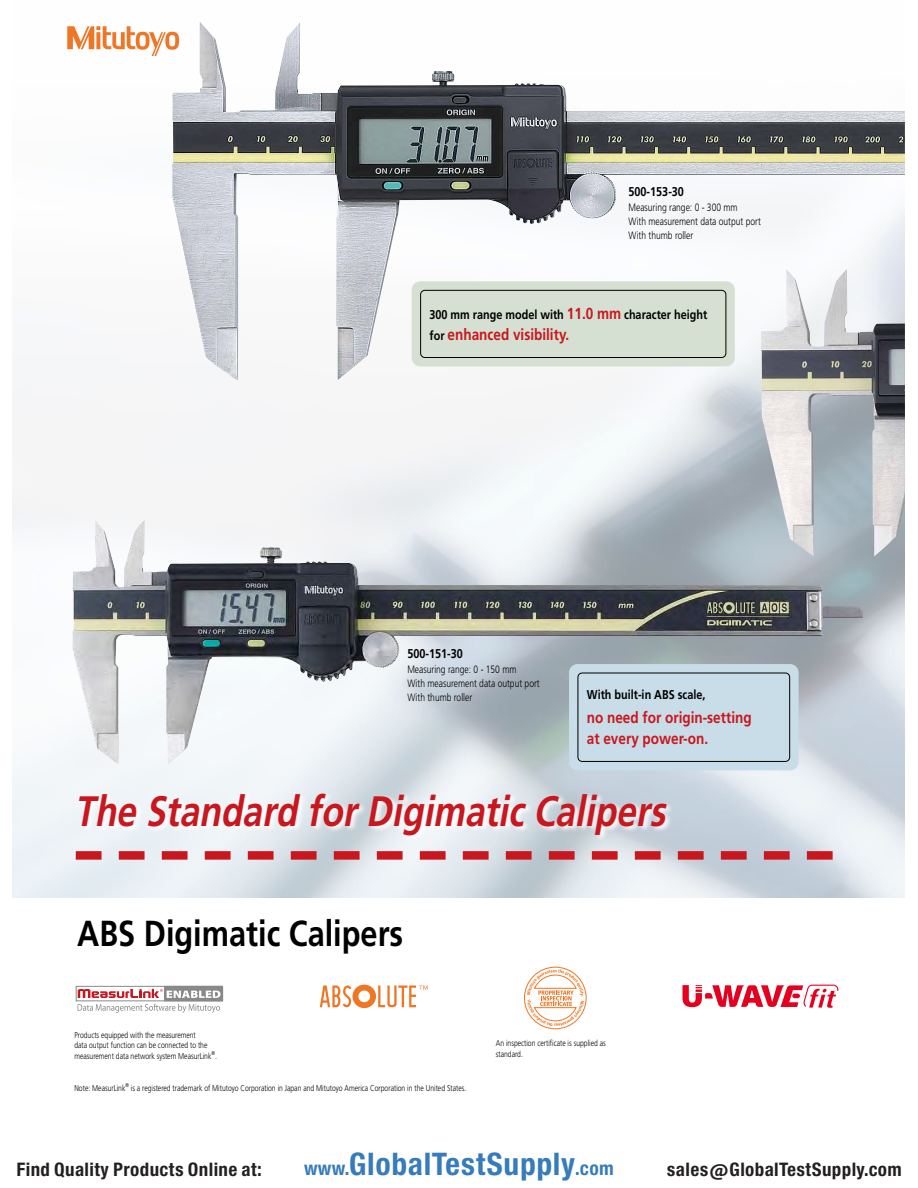
<style>
.page{position:relative;width:918px;height:1188px;background:#fff}
.page>*{position:absolute;margin:0;border:0;box-sizing:border-box;transform-origin:0 0}
.t1{font:italic 700 42.45px "Mitutoyo Frutiger";color:#c8171e}
.t2{font:700 36.15px "Mitutoyo Frutiger";color:#000}
.t3{font:29.7px "Europa Gro Nr 2 SBOP Bol Con";letter-spacing:.02em;color:#367bbc}
.t4{font:17.85px "Europa Gro Nr 2 SBOP Bol Con";letter-spacing:.02em;color:#231f20}
.t5{font:700 15.9px/21.3px "Mitutoyo Frutiger";color:#c8171e}
.t6{font:700 12.75px "Mitutoyo Frutiger";color:#000}
.t7{font:300 10.65px/13.8px "Mitutoyo Frutiger";color:#000}
.t8{font:300 8.55px/10.6px "Mitutoyo Frutiger";color:#000}
.t9{font:300 5.55px "Mitutoyo Frutiger";color:#000}
.s1{font-size:15.9px;color:#c8171e}
.s2{font-size:12.75px;color:#000}
.s3{font-size:18.3px}
</style>
<div class="page">
<img style="left:12px;top:22px;width:893px;height:876px">
<img style="left:172px;top:23px;width:415px;height:357px">
<img style="left:73px;top:520px;width:790px;height:244px">
<img style="left:761px;top:269px;width:144px;height:287px">
<svg style="left:78px;top:792px;width:596px;height:50px;fill:#ecf1f4"></svg>
<svg style="left:76px;top:851px;width:757px;height:9px;background:#ce6b72"></svg>
<svg style="left:67px;top:26px;width:112px;height:30px"></svg>
<div style="left:569px;top:664px;width:230px;height:106px;background:#c8dde8;border-radius:9px"></div>
<div style="left:578px;top:673px;width:212px;height:89px;border:1px solid #000;border-radius:4px"></div>
<svg style="left:320px;top:985px;width:108px;height:23px"></svg>
<div style="left:76px;top:986px;width:147px;height:15px;border:1px solid #898989"></div>
<svg style="left:78px;top:1004px;width:142px;height:9px"></svg>
<div style="left:164px;top:986px;width:59px;height:15px;background:#898989"></div>
<svg style="left:78px;top:989px;width:143px;height:9px"></svg>
<div style="left:412px;top:281px;width:323px;height:85px;background:#d5e0d2;border-radius:9px"></div>
<div style="left:420px;top:290px;width:306px;height:68px;border:1px solid #000;border-radius:4px"></div>
<svg style="left:524px;top:967px;width:63px;height:62px"></svg>
<svg style="left:682px;top:985px;width:156px;height:23px"></svg>
<h3 class="t6" style="left:629px;top:184px;width:57px">500-153-30</h3>
<p class="t7" style="left:629px;top:200px;width:134px">Measuring range: 0 - 300 mm<br>With measurement data output port<br>With thumb roller</p>
<h3 class="t6" style="left:430px;top:307px;width:279px">300 mm range model with <span class="s1">11.0 mm</span> character height</h3>
<h3 class="t5" style="left:430px;top:324px;width:141px"><span class="s2">for</span> enhanced visibility.</h3>
<h3 class="t6" style="left:407px;top:646px;width:57px">500-151-30</h3>
<p class="t7" style="left:407px;top:663px;width:134px">Measuring range: 0 - 150 mm<br>With measurement data output port<br>With thumb roller</p>
<h3 class="t6" style="left:587px;top:687px;width:120px">With built-in ABS scale,</h3>
<h3 class="t5" style="left:587px;top:707px;width:166px">no need for origin-setting at every power-on.</h3>
<h1 class="t1" style="left:75px;top:786px;width:601px">The Standard forDigimaticCalipers</h1>
<h2 class="t2" style="left:77px;top:912px;width:327px">ABS Digimatic Calipers</h2>
<p class="t8" style="left:74px;top:1030px;width:144px">Products equipped with the measurement<br>data output function can be connected to the measurement data network system MeasurLink .</p>
<p class="t9" style="left:211px;top:1050px;width:5px">®</p>
<p class="t8" style="left:74px;top:1083px;width:53px">Note: MeasurLink</p>
<p class="t9" style="left:125px;top:1082px;width:5px">®</p>
<p class="t8" style="left:131px;top:1083px;width:337px">is a registered trademark of Mitutoyo Corporation in Japan and Mitutoyo America Corporation in the United States.</p>
<p class="t8" style="left:496px;top:1038px;width:111px">An inspection certificate is supplied as standard.</p>
<h3 class="t4" style="left:16px;top:1159px;width:247px">Find Quality Products Online at:</h3>
<h3 class="t3" style="left:304px;top:1147px;width:311px"><span class="s3">www.</span>GlobalTestSupply<span class="s3">.com</span></h3>
<h3 class="t4" style="left:667px;top:1159px;width:236px">sales@GlobalTestSupply.com</h3>
</div>
